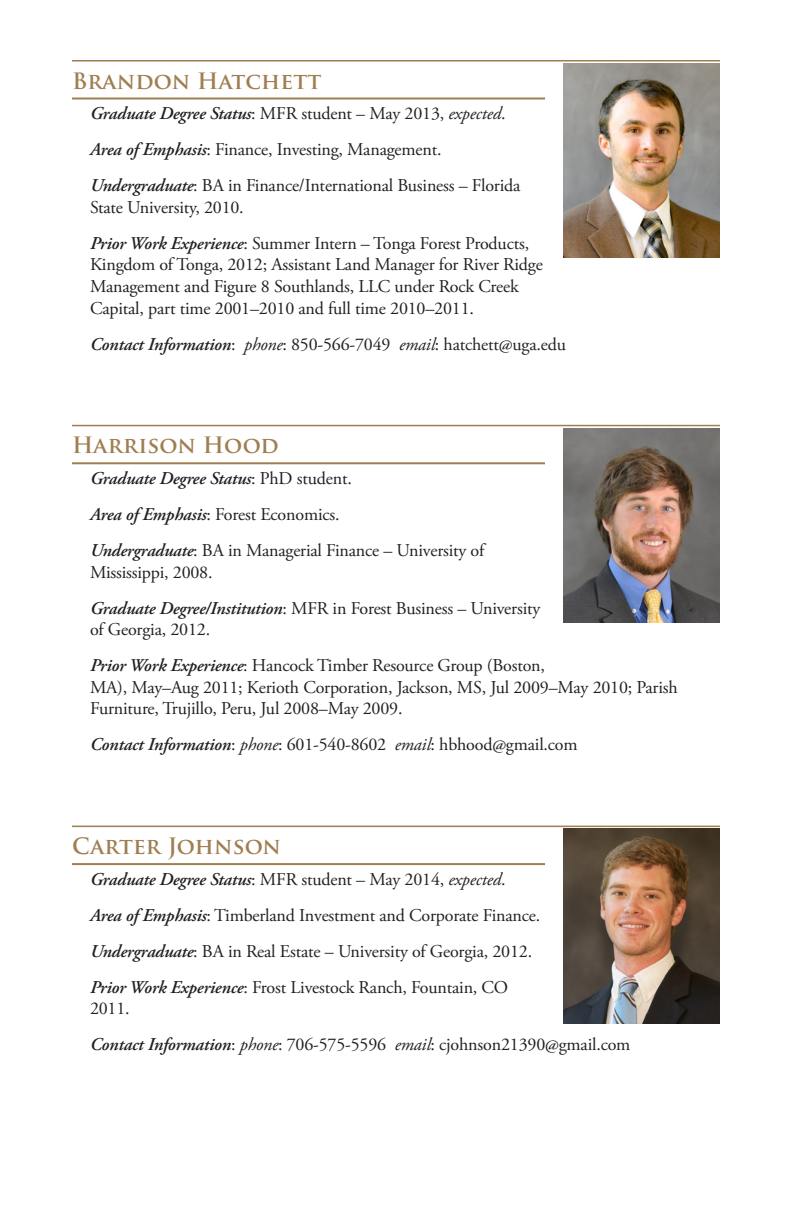
<style>
.page{position:relative;width:792px;height:1224px;background:#fff}
.page>*{position:absolute;margin:0;border:0;box-sizing:border-box;transform-origin:0 0}
.Name{font:700 22px "Trajan Pro";letter-spacing:.01em;color:#9f7e51}
.body{font:18px/21.6px "Adobe Garamond Pro";letter-spacing:-.01em;color:#231f20}
.body-2{font:italic 600 18px "Adobe Garamond Pro";letter-spacing:-.01em;color:#231f20}
.s1{font-weight:600;font-style:italic}
.s2{font-style:italic}
.s3{font-weight:400;font-style:normal}
</style>
<div class="page">
<hr style="left:72px;top:60px;width:648px;height:2px;background:#9f7e51">
<hr style="left:72px;top:98px;width:473px;height:2px;background:#9f7e51">
<hr style="left:72px;top:425px;width:648px;height:1px;background:#9f7e51">
<hr style="left:72px;top:462px;width:473px;height:2px;background:#9f7e51">
<hr style="left:72px;top:826px;width:648px;height:1px;background:#9f7e51">
<hr style="left:72px;top:863px;width:473px;height:2px;background:#9f7e51">
<img style="left:563px;top:428px;width:157px;height:195px">
<img style="left:563px;top:829px;width:157px;height:194px">
<img style="left:563px;top:63px;width:157px;height:195px">
<p class="Name" style="left:72px;top:67px;width:251px">Brandon Hatchett</p>
<p class="body" style="left:90px;top:103px;width:417px"><span class="s1">Graduate Degree Status</span>: MFR student – May 2013, <span class="s2">expected</span>.</p>
<p class="body" style="left:90px;top:139px;width:353px"><span class="s1">Area of Emphasis</span>: Finance, Investing, Management.</p>
<p class="body" style="left:90px;top:175px;width:432px"><span class="s1">Undergraduate</span>: BA in Finance/International Business – Florida<br>State University, 2010.</p>
<p class="body" style="left:90px;top:233px;width:454px"><span class="s1">Prior Work Experience</span>: Summer Intern – Tonga Forest Products, Kingdom of Tonga, 2012; Assistant Land Manager for River Ridge Management and Figure 8 Southlands, LLC under Rock Creek Capital, part time 2001–2010 and full time 2010–2011.</p>
<p class="body" style="left:90px;top:334px;width:477px"><span class="s1">Contact Information</span>: <span class="s2">phone</span>: 850-566-7049 <span class="s2">email</span>: hatchett@uga.edu</p>
<p class="Name" style="left:72px;top:432px;width:208px">Harrison Hood</p>
<p class="body-2" style="left:90px;top:468px;width:263px">Graduate Degree Status<span class="s3">: PhD student.</span></p>
<p class="body" style="left:90px;top:504px;width:251px"><span class="s1">Area of Emphasis</span>: Forest Economics.</p>
<p class="body" style="left:90px;top:540px;width:396px"><span class="s1">Undergraduate</span>: BA in Managerial Finance – University of<br>Mississippi, 2008.</p>
<p class="body" style="left:90px;top:598px;width:452px"><span class="s1">Graduate Degree/Institution</span>: MFR in Forest Business – University of Georgia, 2012.</p>
<p class="body" style="left:90px;top:655px;width:589px"><span class="s1">Prior Work Experience</span>: Hancock Timber Resource Group (Boston,<br>MA), May–Aug 2011; Kerioth Corporation, Jackson, MS, Jul 2009–May 2010; Parish<br>Furniture, Trujillo, Peru, Jul 2008–May 2009.</p>
<p class="body" style="left:90px;top:734px;width:489px"><span class="s1">Contact Information</span>: <span class="s2">phone</span>: 601-540-8602 <span class="s2">email</span>: hbhood@gmail.com</p>
<p class="Name" style="left:72px;top:832px;width:211px">Carter Johnson</p>
<p class="body" style="left:90px;top:869px;width:417px"><span class="s1">Graduate Degree Status</span>: MFR student – May 2014, <span class="s2">expected</span>.</p>
<p class="body" style="left:90px;top:905px;width:452px"><span class="s1">Area of Emphasis</span>: Timberland Investment and Corporate Finance.</p>
<p class="body" style="left:90px;top:941px;width:444px"><span class="s1">Undergraduate</span>: BA in Real Estate – University of Georgia, 2012.</p>
<p class="body" style="left:90px;top:977px;width:420px"><span class="s1">Prior Work Experience</span>: Frost Livestock Ranch, Fountain, CO<br>2011.</p>
<p class="body" style="left:90px;top:1034px;width:542px"><span class="s1">Contact Information</span>: <span class="s2">phone</span>: 706-575-5596 <span class="s2">email</span>: cjohnson21390@gmail.com</p>
</div>
